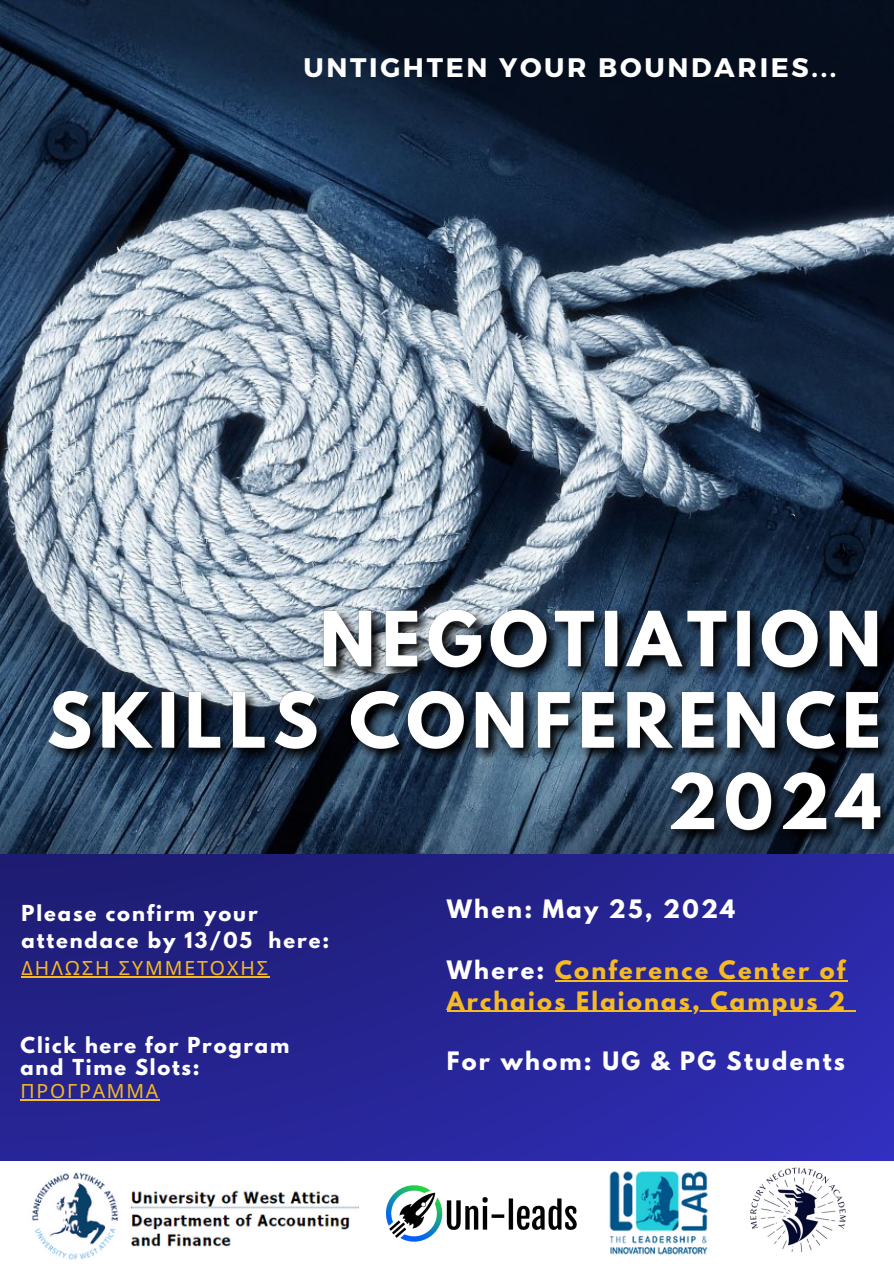
<style>
.page{position:relative;width:894px;height:1264px;background:#fff}
.page>*{position:absolute;margin:0;border:0;box-sizing:border-box;transform-origin:0 0}
.t1{font:700 26.7px "Montserrat";letter-spacing:.1em;color:#fff}
.t2{font:700 22.5px "League Spartan";letter-spacing:.1em;color:#f6ba23}
.t3{font:700 22.5px "League Spartan";letter-spacing:.1em;color:#fff}
.t4{font:700 19.5px/27px "League Spartan";letter-spacing:.1em;color:#fff}
.t5{font:19.5px "Noto Sans";letter-spacing:.1em;color:#f6ba23}
.s1{color:#fff}
</style>
<div class="page">
<svg style="left:0;top:853px;width:893px;height:308px;background:#272593"></svg>
<img style="left:0;top:0;width:893px;height:853px">
<img style="left:32px;top:1172px;width:326px;height:88px">
<img style="left:609px;top:1171px;width:99px;height:84px">
<img style="left:750px;top:1167px;width:96px;height:86px">
<img style="left:386px;top:1185px;width:190px;height:57px">
<img style="left:39px;top:602px;width:854px;height:250px">
<hr style="left:555px;top:980px;width:292px;height:1px;background:#f6ba23">
<hr style="left:446px;top:1010px;width:401px;height:1px;background:#f6ba23">
<hr style="left:21px;top:975px;width:163px;height:2px;background:#f6ba23">
<hr style="left:184px;top:975px;width:86px;height:2px;background:#f6ba23">
<hr style="left:21px;top:1098px;width:139px;height:2px;background:#f6ba23">
<p class="t1" style="left:303px;top:51px;width:534px">UNTIGHTEN YOUR BOUNDARIES...</p>
<h3 class="t4" style="left:21px;top:901px;width:309px">Please confirm your attendace by 13/05 here:</h3>
<h3 class="t5" style="left:21px;top:953px;width:248px">ΔΗΛΩΣΗ ΣΥΜΜΕΤΟΧΗΣ</h3>
<p class="t4" style="left:21px;top:1036px;width:270px;line-height:22.5px">Click here for Program and Time Slots:</p>
<p class="t5" style="left:21px;top:1076px;width:139px">ΠΡΟΓΡΑΜΜΑ</p>
<p class="t3" style="left:446px;top:898px;width:290px">When: May 25, 2024</p>
<p class="t2" style="left:446px;top:958px;width:400px"><span class="s1">Where:</span> Conference Center of</p>
<h3 class="t2" style="left:446px;top:989px;width:400px">Archaios Elaionas, Campus 2</h3>
<h3 class="t3" style="left:446px;top:1050px;width:399px">For whom: UG &amp; PG Students</h3>
</div>
